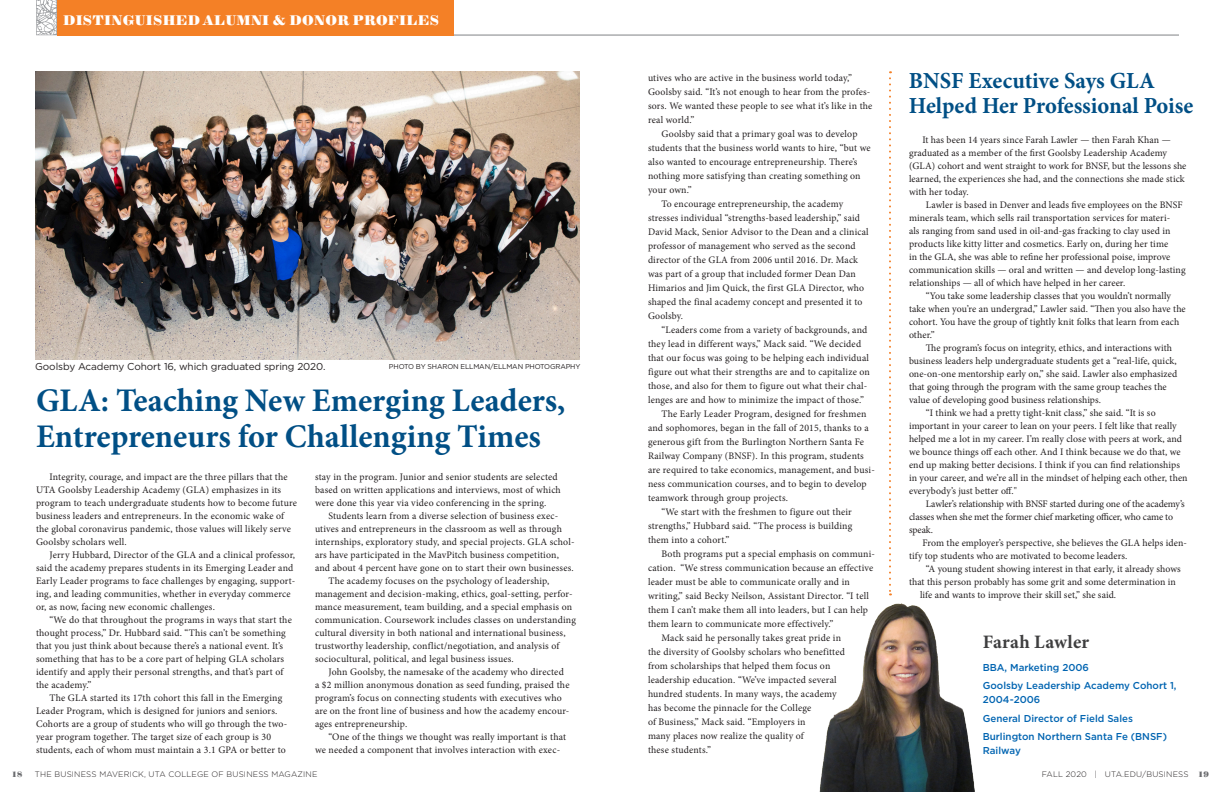
<style>
.page{position:relative;width:1224px;height:792px;background:#fff}
.page>*{position:absolute;margin:0;border:0;box-sizing:border-box;transform-origin:0 0}
.t1{font:700 33px/36px "Minion Pro";color:#014f85}
.t2{font:700 23px/25px "Minion Pro";letter-spacing:-.005em;color:#014f85}
.t3{font:700 19px "Minion Pro";letter-spacing:.015em;color:#3e3e3f}
.t4{font:14px "Sybarite Small";letter-spacing:.02em;color:#fff}
.t5{font:10px/13px "Minion Pro";letter-spacing:.015em;color:#231f20}
.t6{font:500 10px/14px "Gotham";color:#0164b1}
.t7{font:10px/13px "Minion Pro";letter-spacing:-.01em;color:#231f20}
.Body{font:10px "Gotham";letter-spacing:-.01em;color:#231f20}
.t8{font:300 8px "Gotham";letter-spacing:.02em;color:#231f20}
.t9{font:8px "Sybarite Small";color:#6c6d70}
.Body-2{font:7px "Gotham";letter-spacing:-.02em;color:#231f20}
</style>
<div class="page">
<hr style="left:453px;top:35px;width:726px;height:1px;background:#808285">
<svg style="left:36px;top:0;width:21px;height:35px"></svg>
<div style="left:57px;top:0;width:396px;height:35px;background:#f48026"></div>
<img style="left:819px;top:603px;width:156px;height:189px">
<svg style="left:889px;top:71px;width:2px;height:524px"></svg>
<img style="left:35px;top:71px;width:544px;height:289px">
<p class="t4" style="left:63px;top:11px;width:378px">DISTINGUISHED ALUMNI &amp; DONOR PROFILES</p>
<p class="Body" style="left:35px;top:360px;width:292px">Goolsby Academy Cohort 16, which graduated spring 2020.</p>
<p class="Body-2" style="left:389px;top:362px;width:193px">PHOTO BY SHARON ELLMAN/ELLMAN PHOTOGRAPHY</p>
<p class="t1" style="left:36px;top:382px;width:531px">GLA: Teaching New Emerging Leaders,<br>Entrepreneurs for Challenging Times</p>
<p class="t5" style="left:36px;top:470px;width:262px;text-indent:14px">Integrity, courage, and impact are the three pillars that the UTA Goolsby Leadership Academy (GLA) emphasizes in its program to teach undergraduate students how to become future business leaders and entrepreneurs. In the economic wake of the global coronavirus pandemic, those values will likely serve Goolsby scholars well.</p>
<p class="t5" style="left:36px;top:548px;width:261px;text-indent:14px">Jerry Hubbard, Director of the GLA and a clinical professor, said the academy prepares students in its Emerging Leader and Early Leader programs to face challenges by engaging, support&shy;ing, and leading communities, whether in everyday commerce or, as now, facing new economic challenges.</p>
<p class="t5" style="left:36px;top:613px;width:257px;text-indent:14px">“We do that throughout the programs in ways that start the thought process,” Dr. Hubbard said. “This can’t be something that you just think about because there’s a national event. It’s something that has to be a core part of helping GLA scholars identify and apply their personal strengths, and that’s part of the academy.”</p>
<p class="t5" style="left:36px;top:691px;width:253px;text-indent:14px">The GLA started its 17th cohort this fall in the Emerging Leader Program, which is designed for juniors and seniors.<br>Cohorts are a group of students who will go through the two&shy;year program together. The target size of each group is 30 students, each of whom must maintain a 3.1 GPA or better to</p>
<p class="t5" style="left:315px;top:470px;width:247px">stay in the program. Junior and senior students are selected based on written applications and interviews, most of which were done this year via video conferencing in the spring.</p>
<p class="t5" style="left:315px;top:509px;width:261px;text-indent:14px">Students learn from a diverse selection of business exec&shy;utives and entrepreneurs in the classroom as well as through internships, exploratory study, and special projects. GLA schol&shy;ars have participated in the MavPitch business competition, and about 4 percent have gone on to start their own businesses.</p>
<p class="t5" style="left:315px;top:574px;width:263px;text-indent:14px">The academy focuses on the psychology of leadership, management and decision-making, ethics, goal-setting, perfor&shy;mance measurement, team building, and a special emphasis on communication. Coursework includes classes on understanding cultural diversity in both national and international business, trustworthy leadership, conflict/negotiation, and analysis of sociocultural, political, and legal business issues.</p>
<p class="t5" style="left:315px;top:665px;width:256px;text-indent:14px">John Goolsby, the namesake of the academy who directed a $2 million anonymous donation as seed funding, praised the program’s focus on connecting students with executives who are on the front line of business and how the academy encour&shy;ages entrepreneurship.</p>
<p class="t5" style="left:315px;top:730px;width:253px;text-indent:14px">“One of the things we thought was really important is that we needed a component that involves interaction with exec-</p>
<p class="t2" style="left:909px;top:68px;width:286px">BNSF Executive Says GLA<br>Helped Her Professional Poise</p>
<p class="t5" style="left:648px;top:71px;width:226px;line-height:14px">utives who are active in the business world today,” Goolsby said. “It’s not enough to hear from the profes&shy;sors. We wanted these people to see what it’s like in the real world.”</p>
<p class="t5" style="left:648px;top:127px;width:224px;line-height:14px;text-indent:14px">Goolsby said that a primary goal was to develop students that the business world wants to hire, “but we also wanted to encourage entrepreneurship. There’s nothing more satisfying than creating something on your own.”</p>
<p class="t5" style="left:648px;top:197px;width:222px;line-height:14px;text-indent:14px">To encourage entrepreneurship, the academy stresses individual “strengths-based leadership,” said David Mack, Senior Advisor to the Dean and a clinical professor of management who served as the second director of the GLA from 2006 until 2016. Dr. Mack was part of a group that included former Dean Dan Himarios and Jim Quick, the first GLA Director, who shaped the final academy concept and presented it to Goolsby.</p>
<p class="t5" style="left:648px;top:323px;width:223px;line-height:14px;text-indent:14px">“Leaders come from a variety of backgrounds, and they lead in different ways,” Mack said. “We decided that our focus was going to be helping each individual figure out what their strengths are and to capitalize on those, and also for them to figure out what their chal&shy;lenges are and how to minimize the impact of those.”</p>
<p class="t5" style="left:648px;top:407px;width:228px;line-height:14px;text-indent:14px">The Early Leader Program, designed for freshmen and sophomores, began in the fall of 2015, thanks to a generous gift from the Burlington Northern Santa Fe Railway Company (BNSF). In this program, students are required to take economics, management, and busi&shy;ness communication courses, and to begin to develop teamwork through group projects.</p>
<p class="t5" style="left:648px;top:505px;width:206px;line-height:14px;text-align:justify;text-indent:14px">“We start with the freshmen to figure out their strengths,” Hubbard said. “The process is building them into a cohort.”</p>
<p class="t5" style="left:648px;top:547px;width:229px;line-height:14px;text-indent:14px">Both programs put a special emphasis on communi&shy;cation. “We stress communication because an effective leader must be able to communicate orally and in writing,” said Becky Neilson, Assistant Director. “I tell them I can’t make them all into leaders, but I can help them learn to communicate more effectively.”</p>
<p class="t5" style="left:648px;top:631px;width:198px;line-height:14px;text-indent:14px">Mack said he personally takes great pride in the diversity of Goolsby scholars who benefitted from scholarships that helped them focus on leadership education. “We’ve impacted several hundred students. In many ways, the academy has become the pinnacle for the College<br>of Business,” Mack said. “Employers in<br>many places now realize the quality of<br>these students.”</p>
<p class="t3" style="left:983px;top:628px;width:108px">Farah Lawler</p>
<p class="t5" style="left:909px;top:133px;width:279px;text-indent:14px">It has been 14 years since Farah Lawler — then Farah Khan — graduated as a member of the first Goolsby Leadership Academy (GLA) cohort and went straight to work for BNSF, but the lessons she learned, the experiences she had, and the connections she made stick with her today.</p>
<p class="t5" style="left:909px;top:198px;width:278px;text-indent:17px">Lawler is based in Denver and leads five employees on the BNSF minerals team, which sells rail transportation services for materi-<br>als ranging from sand used in oil-and-gas fracking to clay used in products like kitty litter and cosmetics. Early on, during her time<br>in the GLA, she was able to refine her professional poise, improve communication skills — oral and written — and develop long-lasting relationships — all of which have helped in her career.</p>
<p class="t5" style="left:909px;top:289px;width:278px;text-indent:17px">“You take some leadership classes that you wouldn’t normally take when you’re an undergrad,” Lawler said. “Then you also have the cohort. You have the group of tightly knit folks that learn from each other.”</p>
<p class="t5" style="left:909px;top:341px;width:270px;text-indent:17px">The program’s focus on integrity, ethics, and interactions with business leaders help undergraduate students get a “real-life, quick, one-on-one mentorship early on,” she said. Lawler also emphasized that going through the program with the same group teaches the value of developing good business relationships.</p>
<p class="t5" style="left:909px;top:406px;width:280px;text-indent:17px">“I think we had a pretty tight-knit class,” she said. “It is so important in your career to lean on your peers. I felt like that really helped me a lot in my career. I’m really close with peers at work, and we bounce things off each other. And I think because we do that, we end up making better decisions. I think if you can find relationships in your career, and we’re all in the mindset of helping each other, then everybody’s just better off."</p>
<p class="t7" style="left:909px;top:497px;width:277px;text-indent:17px">Lawler’s relationship with BNSF started during one of the academy’s classes when she met the former chief marketing officer, who came to speak.</p>
<p class="t5" style="left:909px;top:536px;width:279px;text-indent:14px">From the employer’s perspective, she believes the GLA helps iden&shy;tify top students who are motivated to become leaders.</p>
<p class="t5" style="left:926px;top:562px;width:256px">“A young student showing interest in that early, it already shows</p>
<p class="t5" style="left:909px;top:575px;width:268px">that this person probably has some grit and some determination in</p>
<p class="t5" style="left:920px;top:588px;width:198px">life and wants to improve their skill set,” she said.</p>
<p class="t6" style="left:983px;top:660px;width:108px">BBA, Marketing 2006</p>
<p class="t6" style="left:983px;top:679px;width:195px">Goolsby Leadership Academy Cohort 1,<br>2004-2006</p>
<p class="t6" style="left:983px;top:711px;width:152px">General Director of Field Sales</p>
<p class="t6" style="left:983px;top:730px;width:186px">Burlington Northern Santa Fe (BNSF)<br>Railway</p>
<p class="t9" style="left:13px;top:770px;width:11px">18</p>
<p class="t8" style="left:35px;top:770px;width:284px">THE BUSINESS MAVERICK, UTA COLLEGE OF BUSINESS MAGAZINE</p>
<p class="t8" style="left:1042px;top:770px;width:148px">FALL 2020 | UTA.EDU/BUSINESS</p>
<p class="t9" style="left:1199px;top:770px;width:12px">19</p>
</div>
